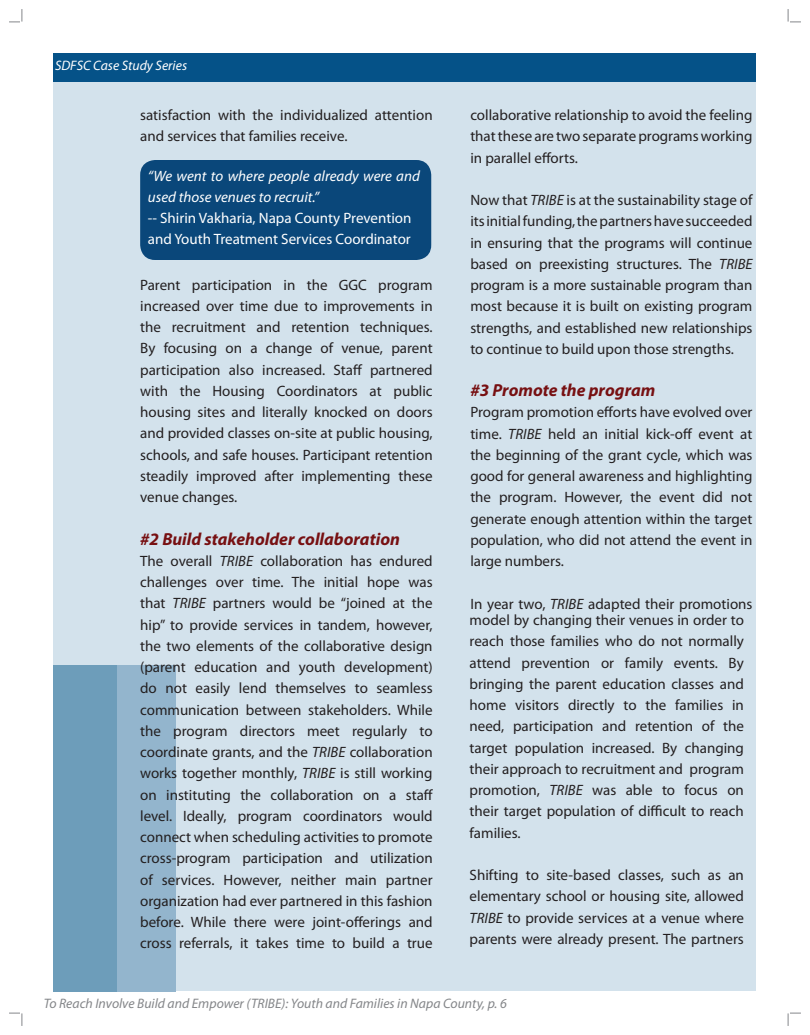
<style>
.page{position:relative;width:810px;height:1035px;background:#fff}
.page>*{position:absolute;margin:0;border:0;box-sizing:border-box;transform-origin:0 0}
.t1{font:italic 700 17.5px "Myriad Pro";color:#771012}
.t2{font:15px/21.2px "Myriad Pro";color:#231f20;text-align:justify}
.t3{font:15px/21.2px "Myriad Pro";color:#fff}
.t4{font:italic 15px/21.2px "Myriad Pro";color:#fff}
.t5{font:italic 13.75px "Myriad Pro";color:#848689}
.t6{font:italic 13.75px "Myriad Pro";color:#fff}
.s1{font-style:italic}
</style>
<div class="page">
<div style="left:54px;top:54px;width:702px;height:937px;background:#d3e2ec"></div>
<div style="left:54px;top:54px;width:702px;height:28px;background:#055288"></div>
<div style="left:63px;top:665px;width:112px;height:326px;background:#93b5cd"></div>
<div style="left:54px;top:665px;width:63px;height:326px;background:#6d9dba"></div>
<svg style="left:9px;top:9px;width:13px;height:13px"></svg>
<svg style="left:788px;top:9px;width:13px;height:13px"></svg>
<svg style="left:788px;top:1012px;width:13px;height:14px"></svg>
<svg style="left:9px;top:1012px;width:13px;height:14px"></svg>
<div style="left:140px;top:160px;width:291px;height:100px;background:#0a477a;border-radius:15px"></div>
<p class="t6" style="left:55px;top:57px;width:134px">SDFSC Case Study Series</p>
<p class="t2" style="left:140px;top:104px;width:294px">satisfaction with the individualized attention and services that families receive.</p>
<p class="t4" style="left:148px;top:165px;width:274px">“We went to where people already were and used those venues to recruit.”</p>
<p class="t3" style="left:148px;top:207px;width:265px">-- Shirin Vakharia, Napa County Prevention and Youth Treatment Services Coordinator</p>
<p class="t2" style="left:140px;top:274px;width:294px">Parent participation in the GGC program increased over time due to improvements in the recruitment and retention techniques.<br>By focusing on a change of venue, parent participation also increased. Staff partnered with the Housing Coordinators at public housing sites and literally knocked on doors and provided classes on-site at public housing, schools, and safe houses. Participant retention steadily improved after implementing these venue changes.</p>
<p class="t1" style="left:140px;top:527px;width:261px">#2 Build stakeholder collaboration</p>
<p class="t2" style="left:140px;top:550px;width:295px">The overall <span class="s1">TRIBE</span> collaboration has endured challenges over time. The initial hope was that <span class="s1">TRIBE</span> partners would be “joined at the hip” to provide services in tandem, however, the two elements of the collaborative design (parent education and youth development) do not easily lend themselves to seamless communication between stakeholders. While the program directors meet regularly to coordinate grants, and the <span class="s1">TRIBE</span> collaboration works together monthly, <span class="s1">TRIBE</span> is still working on instituting the collaboration on a staff level. Ideally, program coordinators would connect when scheduling activities to promote cross-program participation and utilization of services. However, neither main partner organization had ever partnered in this fashion before. While there were joint-offerings and cross referrals, it takes time to build a true</p>
<p class="t2" style="left:470px;top:104px;width:284px">collaborative relationship to avoid the feeling that these are two separate programs working in parallel efforts.</p>
<p class="t2" style="left:470px;top:189px;width:284px">Now that <span class="s1">TRIBE</span> is at the sustainability stage of its initial funding, the partners have succeeded in ensuring that the programs will continue based on preexisting structures. The <span class="s1">TRIBE </span>program is a more sustainable program than most because it is built on existing program strengths, and established new relationships to continue to build upon those strengths.</p>
<p class="t1" style="left:470px;top:379px;width:186px">#3 Promote the program</p>
<p class="t2" style="left:470px;top:401px;width:284px">Program promotion efforts have evolved over time. <span class="s1">TRIBE</span> held an initial kick-off event at the beginning of the grant cycle, which was good for general awareness and highlighting the program. However, the event did not generate enough attention within the target population, who did not attend the event in large numbers.</p>
<p class="t2" style="left:470px;top:595px;width:284px;line-height:16.4px">In year two, <span class="s1">TRIBE</span> adapted their promotions model by changing their venues in order to</p>
<p class="t2" style="left:470px;top:630px;width:276px">reach those families who do not normally attend prevention or family events. By bringing the parent education classes and home visitors directly to the families in need, participation and retention of the target population increased. By changing their approach to recruitment and program promotion, <span class="s1">TRIBE</span> was able to focus on their target population of difficult to reach families.</p>
<p class="t2" style="left:470px;top:864px;width:276px">Shifting to site-based classes, such as an elementary school or housing site, allowed <span class="s1">TRIBE</span> to provide services at a venue where parents were already present. The partners</p>
<p class="t5" style="left:44px;top:995px;width:465px">To Reach Involve Build and Empower (TRIBE): Youth and Families in Napa County, p. 6</p>
</div>
